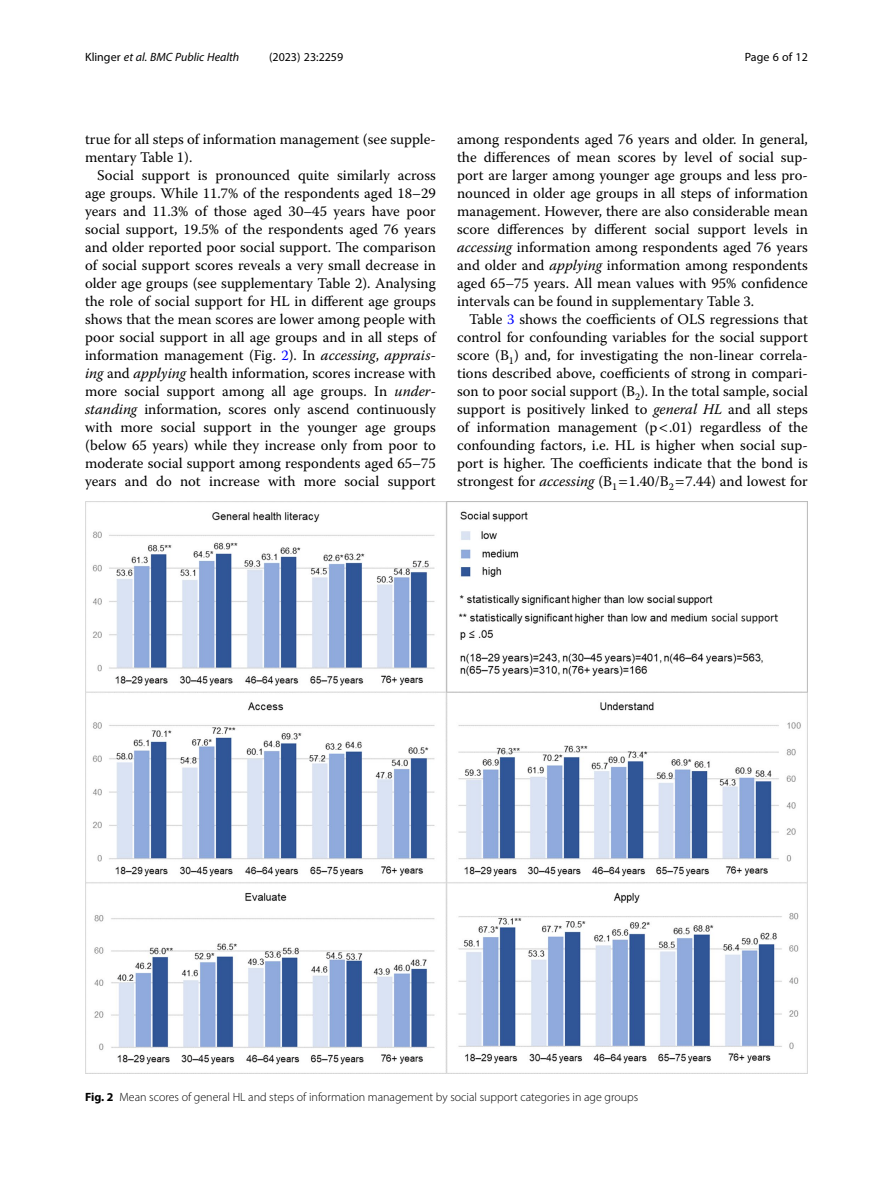
<style>
.page{position:relative;width:893px;height:1191px;background:#fff}
.page>*{position:absolute;margin:0;border:0;box-sizing:border-box;transform-origin:0 0}
.Body_Text_Indent{font:14.7px/18px "Warnock Pro";color:#000;text-align:justify}
.Body_Text{font:14.7px/18px "Warnock Pro";color:#000}
.Figure_Caption{font:300 12px "Myriad Pro";color:#000}
.t1{font:italic 12px "Myriad Pro";color:#000}
.t2{font:12px "Myriad Pro";color:#000}
.s1{font-style:normal}
.s2{color:#00f}
.s3{font-style:italic}
.s4{font-weight:700}
</style>
<div class="page">
<img style="left:85px;top:502px;width:723px;height:572px">
<p class="t1" style="left:85px;top:50px;width:156px"><span class="s1">Klinger</span> et al. BMC Public Health</p>
<p class="t2" style="left:269px;top:50px;width:76px">(2023) 23:2259</p>
<p class="t2" style="left:745px;top:50px;width:65px">Page 6 of 12</p>
<p class="Body_Text" style="left:85px;top:130px;width:352px">true for all steps of information management (see supple&shy;mentary Table 1).</p>
<p class="Body_Text_Indent" style="left:85px;top:166px;width:352px;text-indent:12px">Social support is pronounced quite similarly across age groups. While 11.7% of the respondents aged 18–29 years and 11.3% of those aged 30–45 years have poor social support, 19.5% of the respondents aged 76 years and older reported poor social support. The comparison of social support scores reveals a very small decrease in older age groups (see supplementary Table 2). Analysing the role of social support for HL in different age groups shows that the mean scores are lower among people with poor social support in all age groups and in all steps of information management (Fig. <span class="s2">2</span>). In <span class="s3">accessing</span>, <span class="s3">apprais&shy;ing</span> and <span class="s3">applying</span> health information, scores increase with more social support among all age groups. In <span class="s3">under&shy;standing</span> information, scores only ascend continuously with more social support in the younger age groups (below 65 years) while they increase only from poor to moderate social support among respondents aged 65–75 years and do not increase with more social support</p>
<p class="Body_Text_Indent" style="left:457px;top:130px;width:352px">among respondents aged 76 years and older. In general, the differences of mean scores by level of social sup&shy;port are larger among younger age groups and less pro&shy;nounced in older age groups in all steps of information management. However, there are also considerable mean score differences by different social support levels in <span class="s3">accessing</span> information among respondents aged 76 years and older and <span class="s3">applying</span> information among respondents aged 65–75 years. All mean values with 95% confidence intervals can be found in supplementary Table 3.</p>
<p class="Body_Text_Indent" style="left:457px;top:310px;width:352px;text-indent:12px">Table <span class="s2">3</span> shows the coefficients of OLS regressions that control for confounding variables for the social support score (B<sub>1</sub>) and, for investigating the non-linear correla&shy;tions described above, coefficients of strong in compari&shy;son to poor social support (B<sub>2</sub>). In the total sample, social support is positively linked to <span class="s3">general HL</span> and all steps of information management (p .01) regardless of the confounding factors, i.e. HL is higher when social sup&shy;port is higher. The coefficients indicate that the bond is strongest for <span class="s3">accessing</span> (B<sub>1</sub> 1.40/B<sub>2</sub> 7.44) and lowest for</p>
<p class="Figure_Caption" style="left:85px;top:1089px;width:555px"><span class="s4">Fig. 2</span> Mean scores of general HL and steps of information management by social support categories in age groups</p>
</div>
